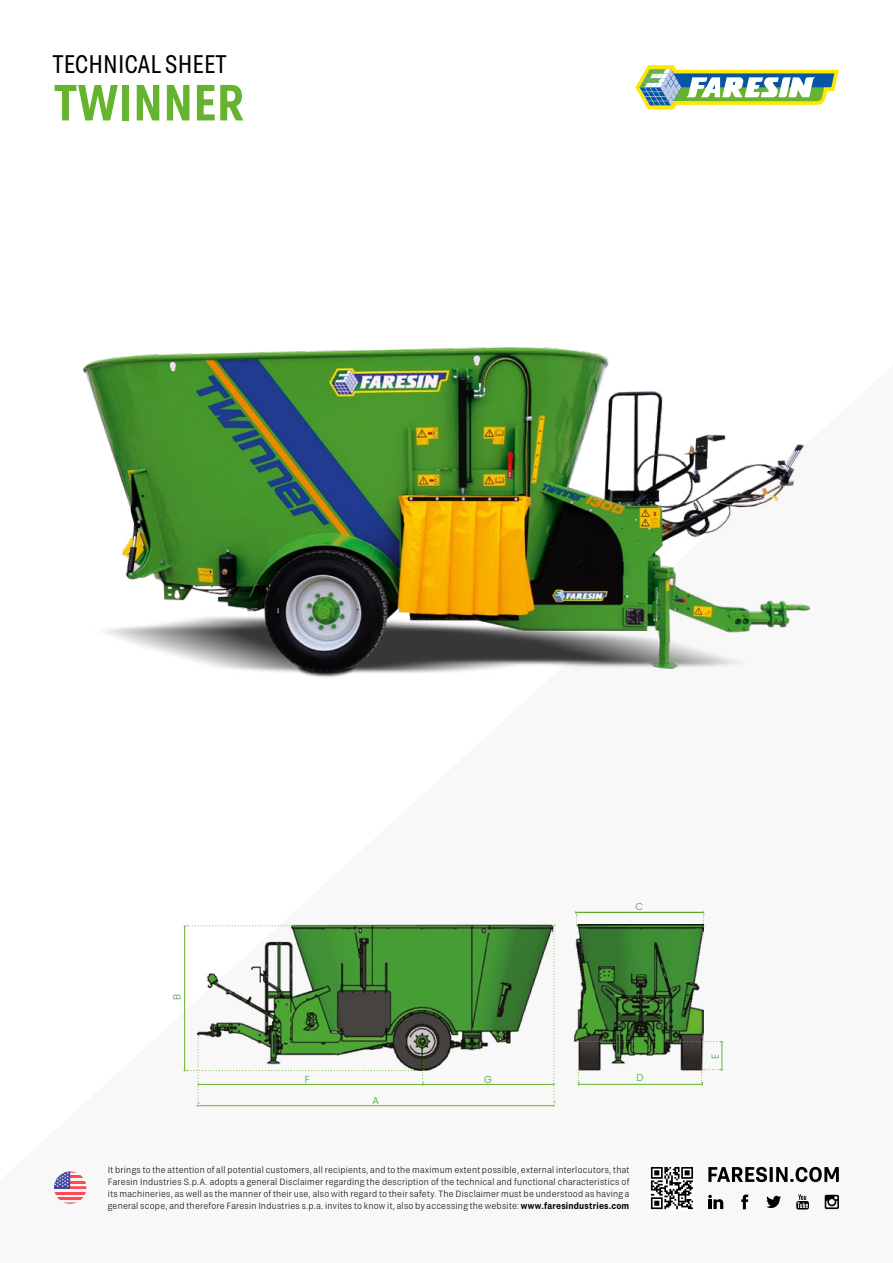
<style>
.page{position:relative;width:893px;height:1263px;background:#fff}
.page>*{position:absolute;margin:0;border:0;box-sizing:border-box;transform-origin:0 0}
.t1{font:600 50.7px "Grtsk Zetta";color:#65b32e}
.t2{font:25.5px "Grtsk Zetta";color:#000}
.t3{font:300 10.05px "Poppins";color:#3fa535}
.t4{font:300 9px/12px "Grtsk Exa";letter-spacing:.025em;color:#000;text-align:justify}
.s1{font-weight:600}
</style>
<div class="page">
<img style="left:83px;top:347px;width:727px;height:331px">
<img style="left:198px;top:925px;width:505px;height:146px">
<hr style="left:576px;top:912px;width:128px;height:1px;background:#65b32e">
<svg style="left:575px;top:911px;width:2px;height:15px"></svg>
<svg style="left:703px;top:911px;width:1px;height:15px"></svg>
<hr style="left:422px;top:1084px;width:132px;height:1px;background:#65b32e">
<hr style="left:197px;top:1105px;width:357px;height:1px;background:#65b32e">
<svg style="left:553px;top:925px;width:2px;height:182px"></svg>
<svg style="left:574px;top:1041px;width:149px;height:44px"></svg>
<hr style="left:184px;top:926px;width:1px;height:145px;background:#65b32e">
<svg style="left:184px;top:1035px;width:240px;height:72px"></svg>
<svg style="left:184px;top:925px;width:110px;height:2px"></svg>
<svg style="left:635px;top:65px;width:204px;height:44px"></svg>
<svg style="left:650px;top:1166px;width:44px;height:44px"></svg>
<svg style="left:651px;top:1167px;width:42px;height:42px"></svg>
<svg style="left:741px;top:1194px;width:7px;height:15px"></svg>
<svg style="left:766px;top:1196px;width:15px;height:12px"></svg>
<svg style="left:708px;top:1195px;width:15px;height:14px"></svg>
<svg style="left:796px;top:1194px;width:13px;height:15px"></svg>
<svg style="left:825px;top:1195px;width:14px;height:14px"></svg>
<svg style="left:708px;top:1167px;width:131px;height:15px"></svg>
<svg style="left:54px;top:1171px;width:32px;height:33px"></svg>
<h2 class="t2" style="left:53px;top:48px;width:176px">TECHNICAL SHEET</h2>
<h1 class="t1" style="left:54px;top:71px;width:192px">TWINNER</h1>
<p class="t3" style="left:171px;top:1000px;width:8px;rotate:-90deg">B</p>
<p class="t3" style="left:305px;top:1074px;width:6px">F</p>
<p class="t3" style="left:484px;top:1074px;width:9px">G</p>
<p class="t3" style="left:372px;top:1095px;width:8px">A</p>
<p class="t3" style="left:636px;top:901px;width:9px">C</p>
<p class="t3" style="left:637px;top:1072px;width:9px">D</p>
<p class="t4" style="left:108px;top:1163px;width:523px">It brings to the attention of all potential customers, all recipients, and to the maximum extent possible, external interlocutors, that Faresin Industries S.p.A. adopts a general Disclaimer regarding the description of the technical and functional characteristics of its machineries, as well as the manner of their use, also with regard to their safety. The Disclaimer must be understood as having a general scope, and therefore Faresin Industries s.p.a. invites to know it, also by accessing the website: <span class="s1">www.faresindustries.com</span></p>
<p class="t3" style="left:710px;top:1059px;width:7px;rotate:-90deg">E</p>
</div>
